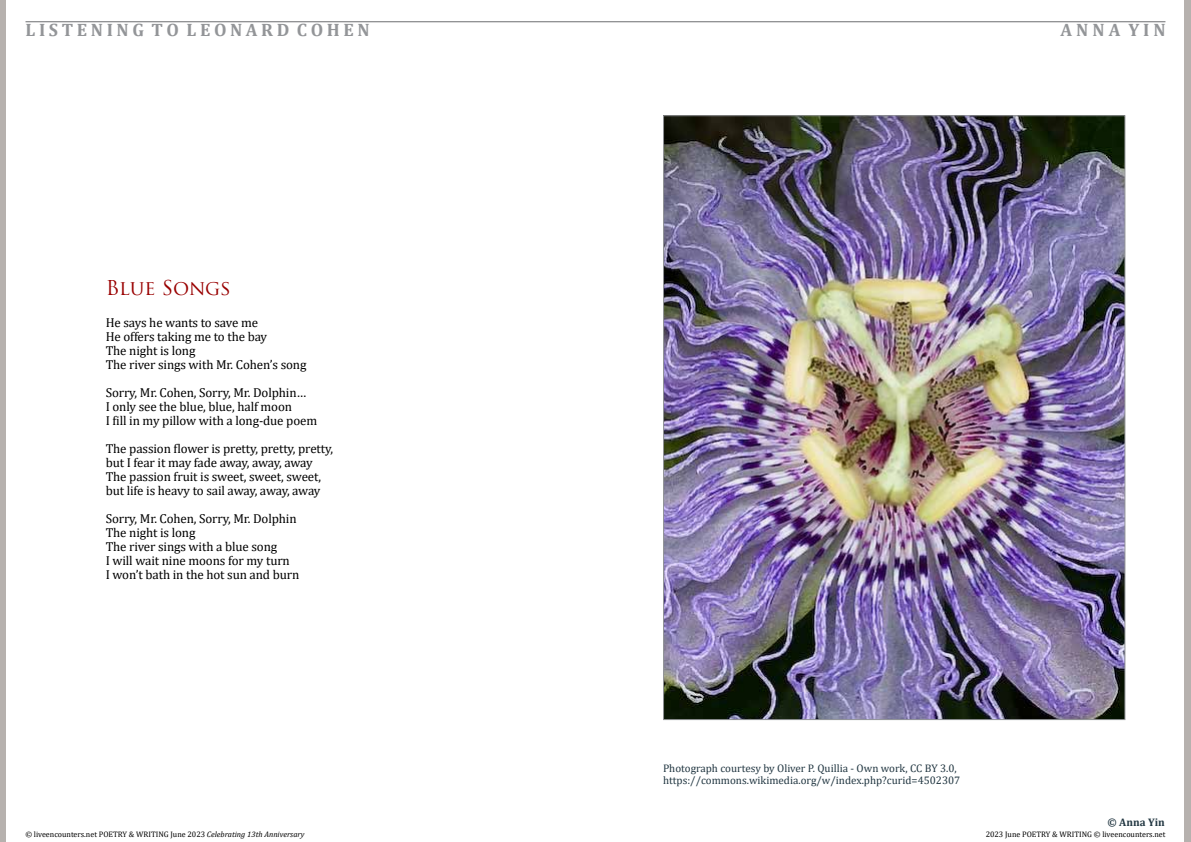
<style>
.page{position:relative;width:1191px;height:842px;background:#fff}
.page>*{position:absolute;margin:0;border:0;box-sizing:border-box;transform-origin:0 0}
.t1{font:20px "Trajan Pro";letter-spacing:-.005em;color:#900}
.t2{font:700 18px "Cambria";color:#939598}
.t3{font:13px/14px "Cambria";letter-spacing:-.01em;color:#000}
.t4{font:11px/12px "Cambria";color:#223742}
.t5{font:700 11px "Cambria";color:#223742}
.t6{font:8px "Cambria";color:#000}
.s1{font-style:italic}
</style>
<div class="page">
<hr style="left:26px;top:21px;width:1139px;height:1px;background:#6d6e71">
<img style="left:665px;top:117px;width:458px;height:601px">
<h2 class="t2" style="left:26px;top:17px;width:346px">L I S T E N I N G T O L E O N A R D C O H E N</h2>
<h2 class="t2" style="left:1060px;top:17px;width:107px">A N N A Y I N</h2>
<h1 class="t1" style="left:106px;top:275px;width:127px">Blue Songs</h1>
<p class="t3" style="left:106px;top:316px;width:202px">He says he wants to save me<br>He offers taking me to the bay<br>The night is long<br>The river sings with Mr. Cohen’s song</p>
<p class="t3" style="left:106px;top:386px;width:213px">Sorry, Mr. Cohen, Sorry, Mr. Dolphin…<br>I only see the blue, blue, half moon<br>I fill in my pillow with a long-due poem</p>
<p class="t3" style="left:106px;top:442px;width:229px">The passion flower is pretty, pretty, pretty, but I fear it may fade away, away, away The passion fruit is sweet, sweet, sweet, but life is heavy to sail away, away, away</p>
<p class="t3" style="left:106px;top:512px;width:195px">Sorry, Mr. Cohen, Sorry, Mr. Dolphin<br>The night is long<br>The river sings with a blue song<br>I will wait nine moons for my turn<br>I won’t bath in the hot sun and burn</p>
<p class="t4" style="left:663px;top:762px;width:299px">Photograph courtesy by Oliver P. Quillia - Own work, CC BY 3.0, https://commons.wikimedia.org/w/index.php?curid=4502307</p>
<p class="t5" style="left:1107px;top:814px;width:59px">© Anna Yin</p>
<p class="t6" style="left:25px;top:829px;width:281px">© liveencounters.net POETRY &amp; WRITING June 2023 <span class="s1">Celebrating 13th Anniversary</span></p>
<p class="t6" style="left:985px;top:830px;width:181px">2023 June POETRY &amp; WRITING © liveencounters.net</p>
</div>
